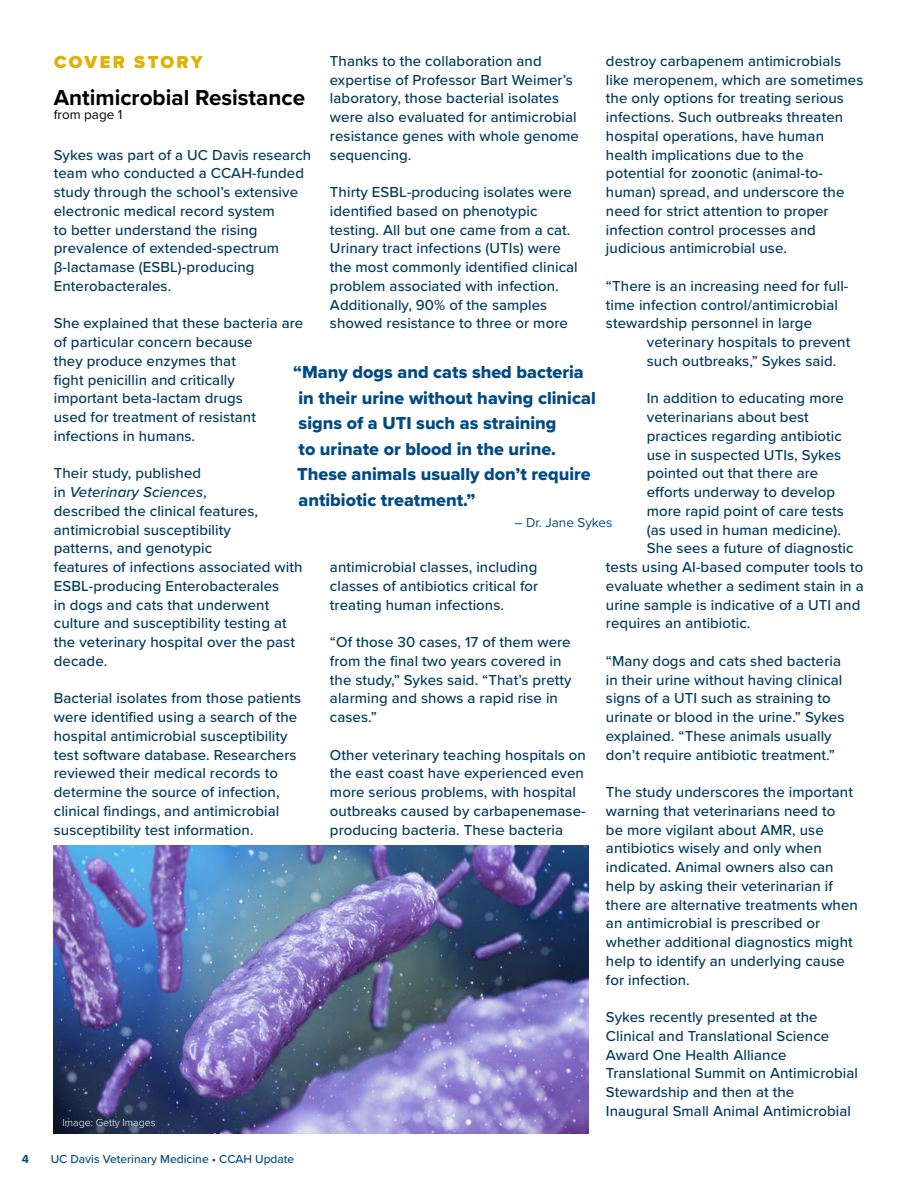
<style>
.page{position:relative;width:918px;height:1188px;background:#fff}
.page>*{position:absolute;margin:0;border:0;box-sizing:border-box;transform-origin:0 0}
.t1{font:700 22.5px "Proxima Nova";color:#000}
.t2{font:18px/25.5px "Proxima Nova Extrabld";color:#004b85}
.t3{font:900 18px "Proxima Nova";letter-spacing:.13em;color:#deb209}
.t4{font:500 15px/18.8px "Proxima Nova";letter-spacing:.005em;color:#003a5d}
.t5{font:13.5px "Proxima Nova";color:#004b85}
.t6{font:13.5px "Proxima Nova";color:#000}
.t7{font:500 12px "Proxima Nova";color:#004b85}
.t8{font:700 12px "Proxima Nova";color:#004b85}
.t9{font:300 10.5px "Proxima Nova";color:#fff}
.s1{font-style:italic}
</style>
<div class="page">
<hr style="left:917px;top:271px;width:1px;height:917px;background:#a0dbe9">
<img style="left:54px;top:846px;width:534px;height:288px">
<p class="t4" style="left:330px;top:51px;width:251px">Thanks to the collaboration and expertise of Professor Bart Weimer’s laboratory, those bacterial isolates were also evaluated for antimicrobial resistance genes with whole genome sequencing.</p>
<p class="t4" style="left:330px;top:182px;width:249px">Thirty ESBL-producing isolates were identified based on phenotypic testing. All but one came from a cat.<br>Urinary tract infections (UTIs) were the most commonly identified clinical problem associated with infection.<br>Additionally, 90% of the samples showed resistance to three or more</p>
<p class="t4" style="left:606px;top:51px;width:259px">destroy carbapenem antimicrobials like meropenem, which are sometimes the only options for treating serious infections. Such outbreaks threaten hospital operations, have human health implications due to the potential for zoonotic (animal-to&shy;human) spread, and underscore the need for strict attention to proper infection control processes and judicious antimicrobial use.</p>
<p class="t4" style="left:606px;top:276px;width:244px">“There is an increasing need for full&shy;time infection control/antimicrobial stewardship personnel in large</p>
<p class="t4" style="left:647px;top:332px;width:205px">veterinary hospitals to prevent such outbreaks,” Sykes said.</p>
<p class="t4" style="left:647px;top:388px;width:199px">In addition to educating more</p>
<p class="t4" style="left:647px;top:407px;width:164px">veterinarians about best</p>
<p class="t4" style="left:647px;top:426px;width:197px">practices regarding antibiotic</p>
<p class="t4" style="left:647px;top:445px;width:196px">use in suspected UTIs, Sykes</p>
<p class="t4" style="left:647px;top:463px;width:173px">pointed out that there are</p>
<p class="t4" style="left:647px;top:482px;width:190px">efforts underway to develop</p>
<p class="t4" style="left:647px;top:501px;width:198px">more rapid point of care tests</p>
<p class="t4" style="left:647px;top:520px;width:196px">(as used in human medicine).</p>
<p class="t4" style="left:647px;top:538px;width:208px">She sees a future of diagnostic</p>
<p class="t4" style="left:606px;top:557px;width:259px">tests using AI-based computer tools to</p>
<p class="t4" style="left:606px;top:576px;width:259px">evaluate whether a sediment stain in a</p>
<p class="t4" style="left:606px;top:595px;width:256px">urine sample is indicative of a UTI and</p>
<p class="t4" style="left:606px;top:613px;width:146px">requires an antibiotic.</p>
<p class="t4" style="left:606px;top:651px;width:240px">“Many dogs and cats shed bacteria in their urine without having clinical signs of a UTI such as straining to urinate or blood in the urine.” Sykes explained. “These animals usually don’t require antibiotic treatment.”</p>
<p class="t4" style="left:606px;top:782px;width:254px">The study underscores the important warning that veterinarians need to<br>be more vigilant about AMR, use antibiotics wisely and only when indicated. Animal owners also can help by asking their veterinarian if there are alternative treatments when an antimicrobial is prescribed or whether additional diagnostics might help to identify an underlying cause for infection.</p>
<p class="t4" style="left:606px;top:1007px;width:254px">Sykes recently presented at the Clinical and Translational Science Award One Health Alliance Translational Summit on Antimicrobial Stewardship and then at the Inaugural Small Animal Antimicrobial</p>
<p class="t3" style="left:54px;top:49px;width:150px">COVER STORY</p>
<h1 class="t1" style="left:54px;top:81px;width:253px">Antimicrobial Resistance</h1>
<p class="t6" style="left:54px;top:104px;width:70px">from page 1</p>
<p class="t4" style="left:54px;top:145px;width:259px">Sykes was part of a UC Davis research team who conducted a CCAH-funded study through the school’s extensive electronic medical record system<br>to better understand the rising prevalence of extended-spectrum β-lactamase (ESBL)-producing<br>Enterobacterales.</p>
<p class="t4" style="left:54px;top:313px;width:251px">She explained that these bacteria are of particular concern because<br>they produce enzymes that<br>fight penicillin and critically<br>important beta-lactam drugs<br>used for treatment of resistant infections in humans.</p>
<p class="t4" style="left:54px;top:463px;width:250px">Their study, published<br>in <span class="s1">Veterinary Sciences</span>,<br>described the clinical features, antimicrobial susceptibility<br>patterns, and genotypic<br>features of infections associated with<br>ESBL-producing Enterobacterales<br>in dogs and cats that underwent culture and susceptibility testing at the veterinary hospital over the past decade.</p>
<p class="t4" style="left:54px;top:688px;width:249px">Bacterial isolates from those patients were identified using a search of the hospital antimicrobial susceptibility test software database. Researchers reviewed their medical records to determine the source of infection, clinical findings, and antimicrobial susceptibility test information.</p>
<p class="t2" style="left:293px;top:359px;width:304px">“Many dogs and cats shed bacteria in their urine without having clinical signs of a UTI such as straining<br>to urinate or blood in the urine.<br>These animals usually don’t require antibiotic treatment.”</p>
<p class="t5" style="left:515px;top:512px;width:99px">– Dr. Jane Sykes</p>
<p class="t4" style="left:330px;top:557px;width:210px;text-align:justify">antimicrobial classes, including classes of antibiotics critical for treating human infections.</p>
<p class="t4" style="left:330px;top:632px;width:243px">“Of those 30 cases, 17 of them were from the final two years covered in the study,” Sykes said. “That’s pretty alarming and shows a rapid rise in cases.”</p>
<p class="t4" style="left:330px;top:745px;width:258px">Other veterinary teaching hospitals on the east coast have experienced even more serious problems, with hospital outbreaks caused by carbapenemase&shy;producing bacteria. These bacteria</p>
<p class="t9" style="left:63px;top:1115px;width:94px">Image: Getty Images</p>
<p class="t8" style="left:22px;top:1150px;width:9px">4</p>
<p class="t7" style="left:51px;top:1150px;width:245px">UC Davis Veterinary Medicine • CCAH Update</p>
</div>
